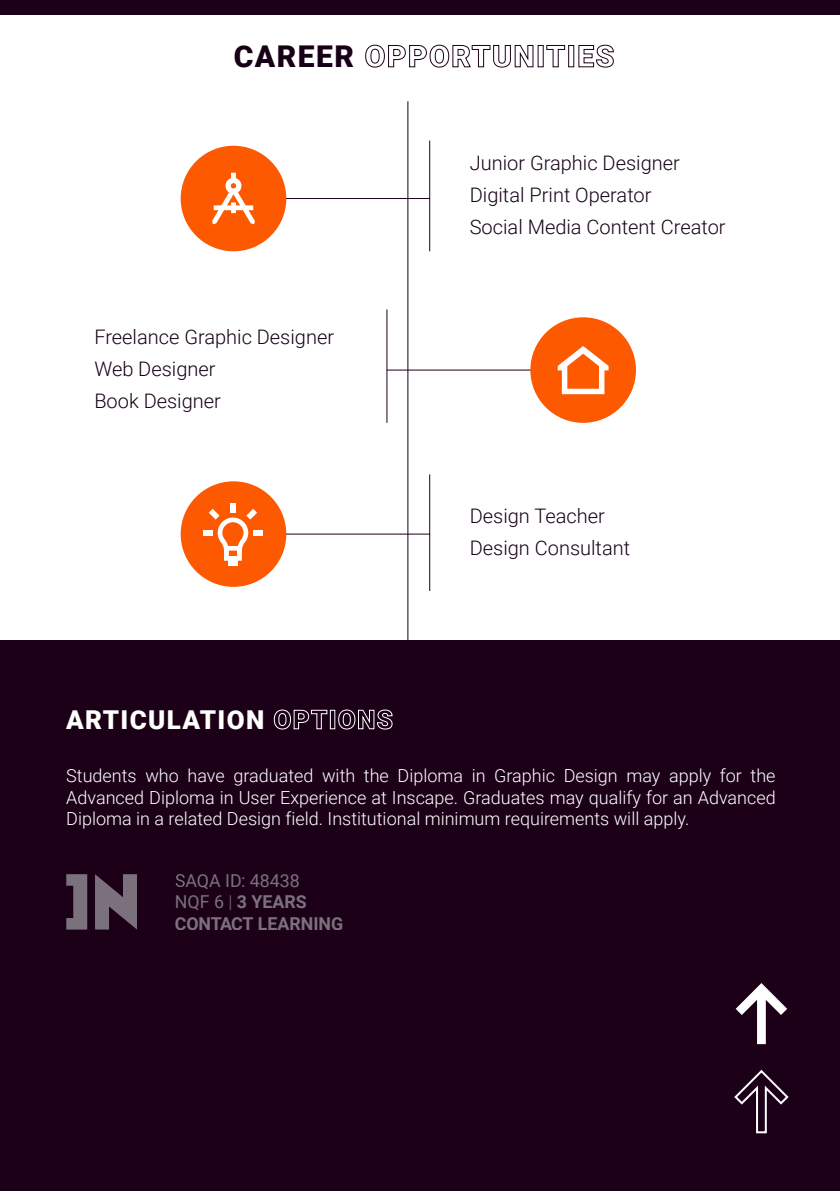
<style>
.page{position:relative;width:840px;height:1191px;background:#fff}
.page>*{position:absolute;margin:0;border:0;box-sizing:border-box;transform-origin:0 0}
.t1{font:900 30px "Roboto";letter-spacing:.05em;color:#160116}
.t2{font:900 26px "Roboto";letter-spacing:.05em;color:#fff}
.t3{font:300 20px/32px "Roboto";color:#160116}
.t4{font:300 18px/21.6px "Roboto";color:#fff;text-align:justify}
.t5{font:700 17.8px/21.4px "Roboto";color:#b9bbbd}
.s1{font-weight:400}
.s2{font-weight:300}
</style>
<div class="page">
<div style="left:0;top:0;width:839px;height:15px;background:#1c0018"></div>
<svg style="left:365px;top:44px;width:168px;height:24px"></svg>
<svg style="left:546px;top:45px;width:19px;height:23px"></svg>
<div style="left:568px;top:45px;width:6px;height:22px;border:1px solid #1c0018"></div>
<svg style="left:578px;top:44px;width:36px;height:24px"></svg>
<hr style="left:386px;top:370px;width:181px;height:1px;background:#1c0018">
<hr style="left:386px;top:309px;width:1px;height:114px;background:#1c0018">
<hr style="left:407px;top:101px;width:1px;height:764px;background:#1c0018">
<hr style="left:249px;top:198px;width:181px;height:1px;background:#1c0018">
<hr style="left:429px;top:141px;width:1px;height:110px;background:#1c0018">
<div style="left:180px;top:146px;width:106px;height:105px;background:#fd5900;border-radius:50%"></div>
<hr style="left:249px;top:534px;width:181px;height:1px;background:#1c0018">
<hr style="left:429px;top:474px;width:1px;height:117px;background:#1c0018">
<div style="left:180px;top:481px;width:106px;height:106px;background:#fd5900;border-radius:50%"></div>
<div style="left:530px;top:317px;width:105px;height:106px;background:#fd5900;border-radius:50%"></div>
<svg style="left:212px;top:173px;width:43px;height:51px"></svg>
<div style="left:230px;top:503px;width:5px;height:9px;background:#fff"></div>
<div style="left:228px;top:560px;width:9px;height:6px;background:#fff"></div>
<div style="left:253px;top:530px;width:9px;height:5px;background:#fff"></div>
<div style="left:203px;top:530px;width:9px;height:5px;background:#fff"></div>
<svg style="left:209px;top:509px;width:48px;height:51px"></svg>
<svg style="left:557px;top:346px;width:51px;height:48px"></svg>
<div style="left:0;top:640px;width:839px;height:551px;background:#1c0018"></div>
<svg style="left:273px;top:709px;width:55px;height:21px"></svg>
<div style="left:330px;top:710px;width:5px;height:19px;border:1px solid #fff"></div>
<svg style="left:338px;top:709px;width:55px;height:21px"></svg>
<svg style="left:734px;top:1069px;width:55px;height:65px"></svg>
<svg style="left:735px;top:983px;width:51px;height:61px"></svg>
<svg style="left:95px;top:874px;width:42px;height:55px"></svg>
<svg style="left:66px;top:874px;width:21px;height:55px"></svg>
<svg style="left:176px;top:874px;width:9px;height:13px"></svg>
<h1 class="t1" style="left:233px;top:35px;width:122px">CAREER</h1>
<p class="t3" style="left:94px;top:320px;width:241px">Freelance Graphic Designer<br>Web Designer<br>Book Designer</p>
<h2 class="t2" style="left:66px;top:701px;width:199px">ARTICULATION</h2>
<p class="t3" style="left:469px;top:146px;width:257px">Junior Graphic Designer<br>Digital Print Operator<br>Social Media Content Creator</p>
<p class="t3" style="left:469px;top:498px;width:162px">Design Teacher<br>Design Consultant</p>
<p class="t4" style="left:66px;top:764px;width:710px">Students who have graduated with the Diploma in Graphic Design may apply for the Advanced Diploma in User Experience at Inscape. Graduates may qualify for an Advanced Diploma in a related Design field. Institutional minimum requirements will apply.</p>
<p class="t5" style="left:175px;top:869px;width:170px;text-indent:11px"><span class="s1">AQA ID: 48438<br>NQF 6</span> <span class="s2">|</span> 3 YEARS<br>CONTACT LEARNING</p>
</div>
